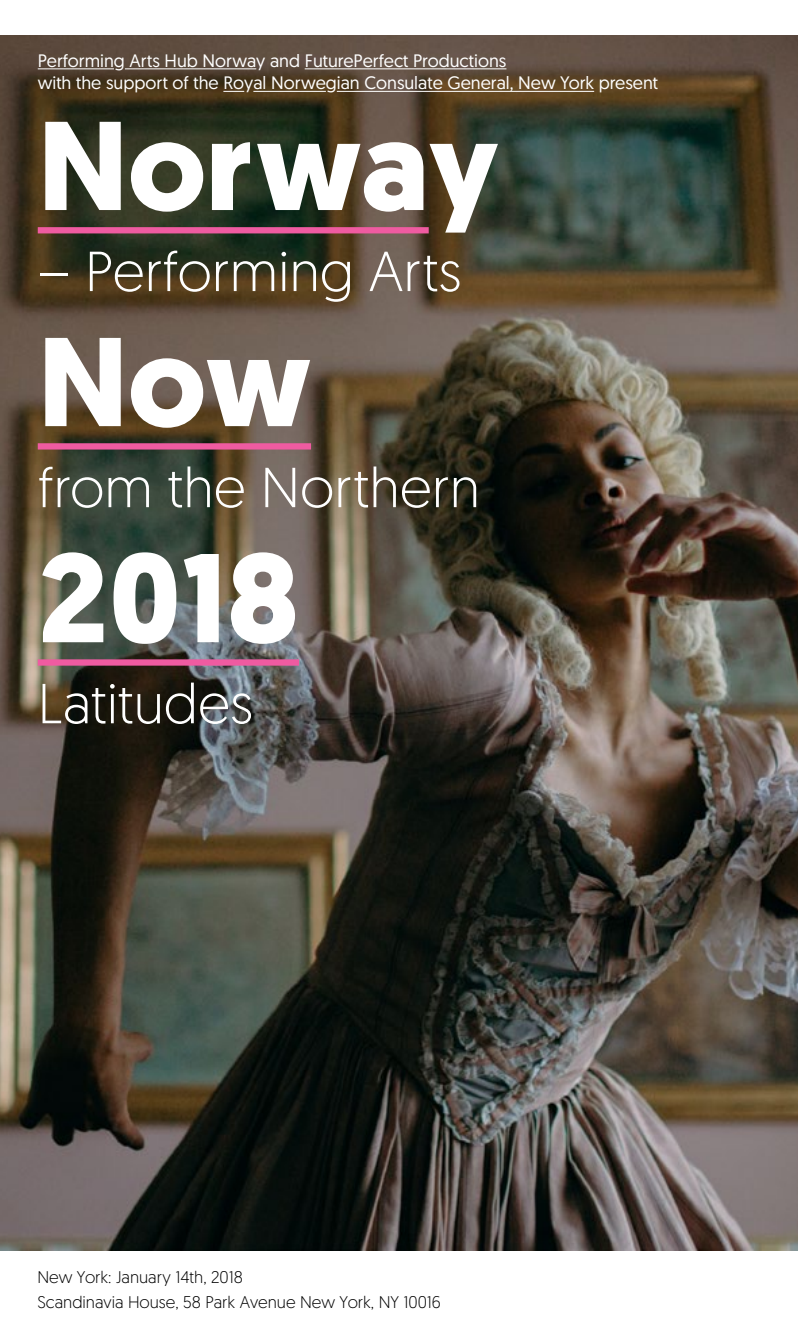
<style>
.page{position:relative;width:798px;height:1340px;background:#fff}
.page>*{position:absolute;margin:0;border:0;box-sizing:border-box;transform-origin:0 0}
.t1{font:700 126px "Geomanist";color:#fff}
.t2{font:300 56.25px "Geomanist";color:#fff}
.t3{font:18px/22.5px "Geomanist";color:#fff}
.t4{font:300 16.88px/24.8px "Geomanist";color:#000}
</style>
<div class="page">
<img style="left:0;top:35px;width:797px;height:1215px">
<hr style="left:38px;top:68px;width:76px;height:1px;background:#fff">
<hr style="left:125px;top:68px;width:131px;height:1px;background:#fff">
<hr style="left:304px;top:68px;width:202px;height:1px;background:#fff">
<svg style="left:223px;top:91px;width:21px;height:1px"></svg>
<hr style="left:253px;top:91px;width:73px;height:1px;background:#fff">
<hr style="left:337px;top:91px;width:257px;height:1px;background:#fff">
<div style="left:38px;top:227px;width:390px;height:6px;background:#ef5ba1"></div>
<div style="left:38px;top:443px;width:273px;height:6px;background:#ef5ba1"></div>
<div style="left:38px;top:659px;width:261px;height:6px;background:#ef5ba1"></div>
<p class="t3" style="left:38px;top:48px;width:621px">Performing Arts Hub Norway and FuturePerfect Productions<br>with the support of the Royal Norwegian Consulate General, New York present</p>
<h1 class="t1" style="left:38px;top:82px;width:462px">Norway</h1>
<h2 class="t2" style="left:38px;top:235px;width:425px">– Performing Arts</h2>
<h1 class="t1" style="left:38px;top:298px;width:275px">Now</h1>
<h2 class="t2" style="left:38px;top:451px;width:443px">from the Northern</h2>
<h1 class="t1" style="left:38px;top:514px;width:263px">2018</h1>
<h2 class="t2" style="left:38px;top:667px;width:217px">Latitudes</h2>
<p class="t4" style="left:37px;top:1264px;width:405px">New York: January 14th, 2018<br>Scandinavia House, 58 Park Avenue New York, NY 10016</p>
</div>
